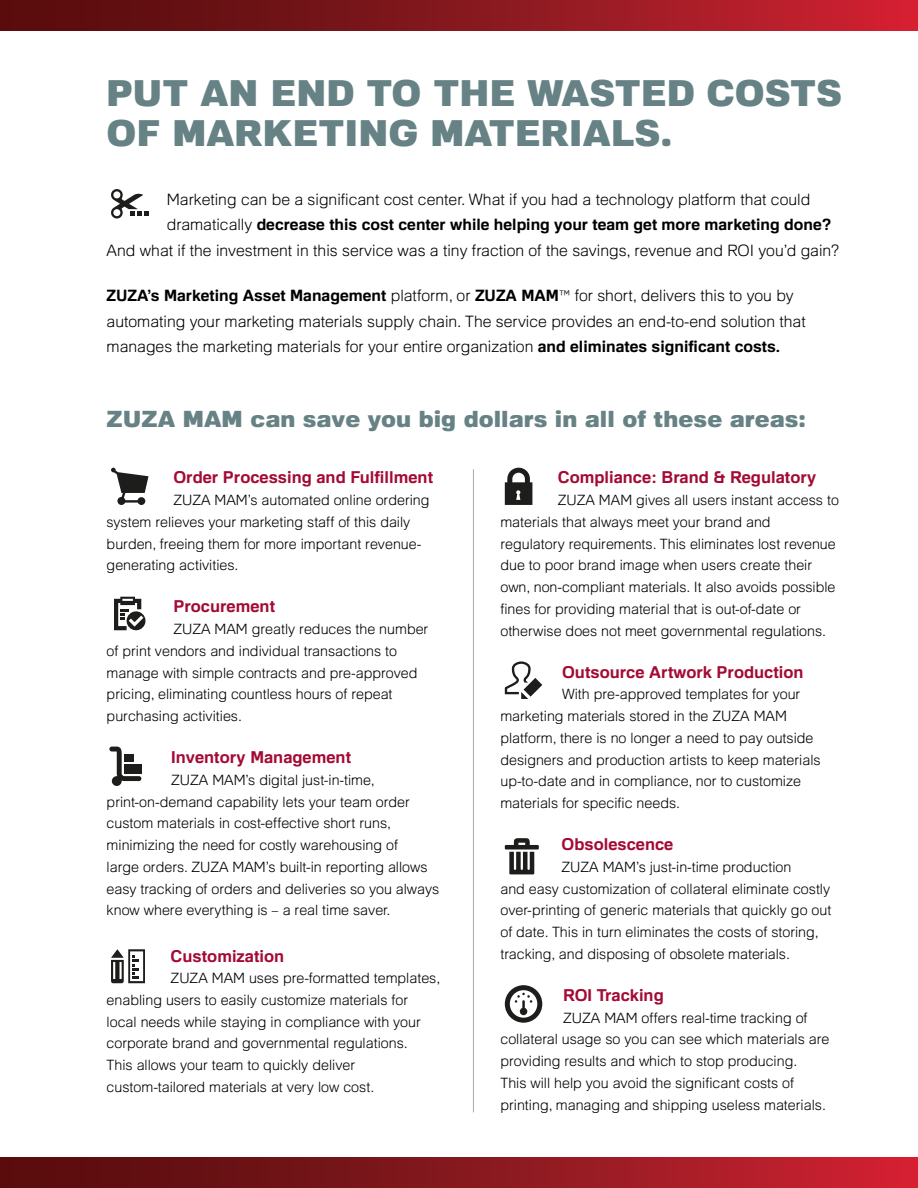
<style>
.page{position:relative;width:918px;height:1188px;background:#fff}
.page>*{position:absolute;margin:0;border:0;box-sizing:border-box;transform-origin:0 0}
.t1{font:900 36px/40.5px "Familiar Pro";color:#668285}
.t2{font:900 22.5px "Familiar Pro";color:#668285}
.t3{font:700 16.5px "Familiar Pro";color:#a30b35}
.t4{font:300 15.75px/25.5px "Familiar Pro";color:#000}
.t5{font:700 15.75px "Familiar Pro";color:#000}
.t6{font:300 14.25px/21.8px "Familiar Pro";color:#000}
.s1{font-weight:300}
.s2{font-weight:700}
</style>
<div class="page">
<div style="left:0;top:0;width:918px;height:30px;background:linear-gradient(to right,#4c0c0b,#cb2232)"></div>
<hr style="left:917px;top:0;width:1px;height:30px;background:#d81f32">
<div style="left:0;top:1158px;width:918px;height:30px;background:linear-gradient(to right,#4c0c0b,#cb2232)"></div>
<hr style="left:917px;top:1158px;width:1px;height:30px;background:#d81f32">
<svg style="left:111px;top:468px;width:38px;height:37px"></svg>
<svg style="left:114px;top:597px;width:32px;height:33px"></svg>
<svg style="left:109px;top:747px;width:32px;height:39px"></svg>
<svg style="left:111px;top:949px;width:34px;height:34px"></svg>
<svg style="left:505px;top:468px;width:27px;height:37px"></svg>
<svg style="left:505px;top:661px;width:37px;height:38px"></svg>
<svg style="left:505px;top:838px;width:34px;height:36px"></svg>
<svg style="left:505px;top:985px;width:37px;height:38px"></svg>
<hr style="left:473px;top:469px;width:1px;height:643px;background:#a7a9ac">
<svg style="left:111px;top:189px;width:38px;height:30px"></svg>
<h1 class="t1" style="left:107px;top:72px;width:737px">PUT AN END TO THE WASTED COSTS<br>OF MARKETING MATERIALS.</h1>
<p class="t4" style="left:167px;top:186px;width:645px">Marketing can be a significant cost center. What if you had a technology platform that could</p>
<p class="t5" style="left:167px;top:215px;width:666px"><span class="s1">dramatically</span> decrease this cost center while helping your team get more marketing done?</p>
<p class="t4" style="left:107px;top:237px;width:734px">And what if the investment in this service was a tiny fraction of the savings, revenue and ROI you’d gain?</p>
<p class="t4" style="left:107px;top:283px;width:701px"><span class="s2">ZUZA’s Marketing Asset Management</span> platform, or <span class="s2">ZUZA MAM</span><sup>™</sup> for short, delivers this to you by automating your marketing materials supply chain. The service provides an end-to-end solution that manages the marketing materials for your entire organization <span class="s2">and eliminates significant costs.</span></p>
<h2 class="t2" style="left:107px;top:405px;width:701px">ZUZA MAM can save you big dollars in all of these areas:</h2>
<p class="t3" style="left:173px;top:467px;width:261px">Order Processing and Fulfillment</p>
<p class="t6" style="left:107px;top:489px;width:324px;text-indent:67px">ZUZA MAM’s automated online ordering system relieves your marketing staff of this daily burden, freeing them for more important revenue&shy;generating activities.</p>
<p class="t3" style="left:173px;top:596px;width:103px">Procurement</p>
<p class="t6" style="left:107px;top:618px;width:323px;text-indent:67px">ZUZA MAM greatly reduces the number of print vendors and individual transactions to manage with simple contracts and pre-approved pricing, eliminating countless hours of repeat purchasing activities.</p>
<p class="t3" style="left:171px;top:747px;width:182px">Inventory Management</p>
<p class="t6" style="left:107px;top:769px;width:334px;text-indent:65px">ZUZA MAM’s digital just-in-time, print-on-demand capability lets your team order custom materials in cost-effective short runs, minimizing the need for costly warehousing of<br>large orders. ZUZA MAM’s built-in reporting allows easy tracking of orders and deliveries so you always know where everything is – a real time saver.</p>
<p class="t3" style="left:171px;top:945px;width:115px">Customization</p>
<p class="t6" style="left:107px;top:967px;width:335px;text-indent:64px">ZUZA MAM uses pre-formatted templates, enabling users to easily customize materials for local needs while staying in compliance with your corporate brand and governmental regulations.<br>This allows your team to quickly deliver custom-tailored materials at very low cost.</p>
<p class="t3" style="left:558px;top:467px;width:260px">Compliance: Brand &amp; Regulatory</p>
<p class="t6" style="left:500px;top:489px;width:340px;text-indent:57px">ZUZA MAM gives all users instant access to materials that always meet your brand and<br>regulatory requirements. This eliminates lost revenue due to poor brand image when users create their own, non-compliant materials. It also avoids possible fines for providing material that is out-of-date or otherwise does not meet governmental regulations.</p>
<p class="t3" style="left:562px;top:662px;width:243px">Outsource Artwork Production</p>
<p class="t6" style="left:500px;top:683px;width:322px;text-indent:62px">With pre-approved templates for your marketing materials stored in the ZUZA MAM platform, there is no longer a need to pay outside designers and production artists to keep materials up-to-date and in compliance, nor to customize materials for specific needs.</p>
<p class="t3" style="left:562px;top:834px;width:113px">Obsolescence</p>
<p class="t6" style="left:500px;top:856px;width:332px;text-indent:61px">ZUZA MAM’s just-in-time production<br>and easy customization of collateral eliminate costly over-printing of generic materials that quickly go out of date. This in turn eliminates the costs of storing, tracking, and disposing of obsolete materials.</p>
<p class="t3" style="left:563px;top:985px;width:102px">ROI Tracking</p>
<p class="t6" style="left:500px;top:1006px;width:331px;text-indent:63px">ZUZA MAM offers real-time tracking of collateral usage so you can see which materials are providing results and which to stop producing.<br>This will help you avoid the significant costs of printing, managing and shipping useless materials.</p>
</div>
